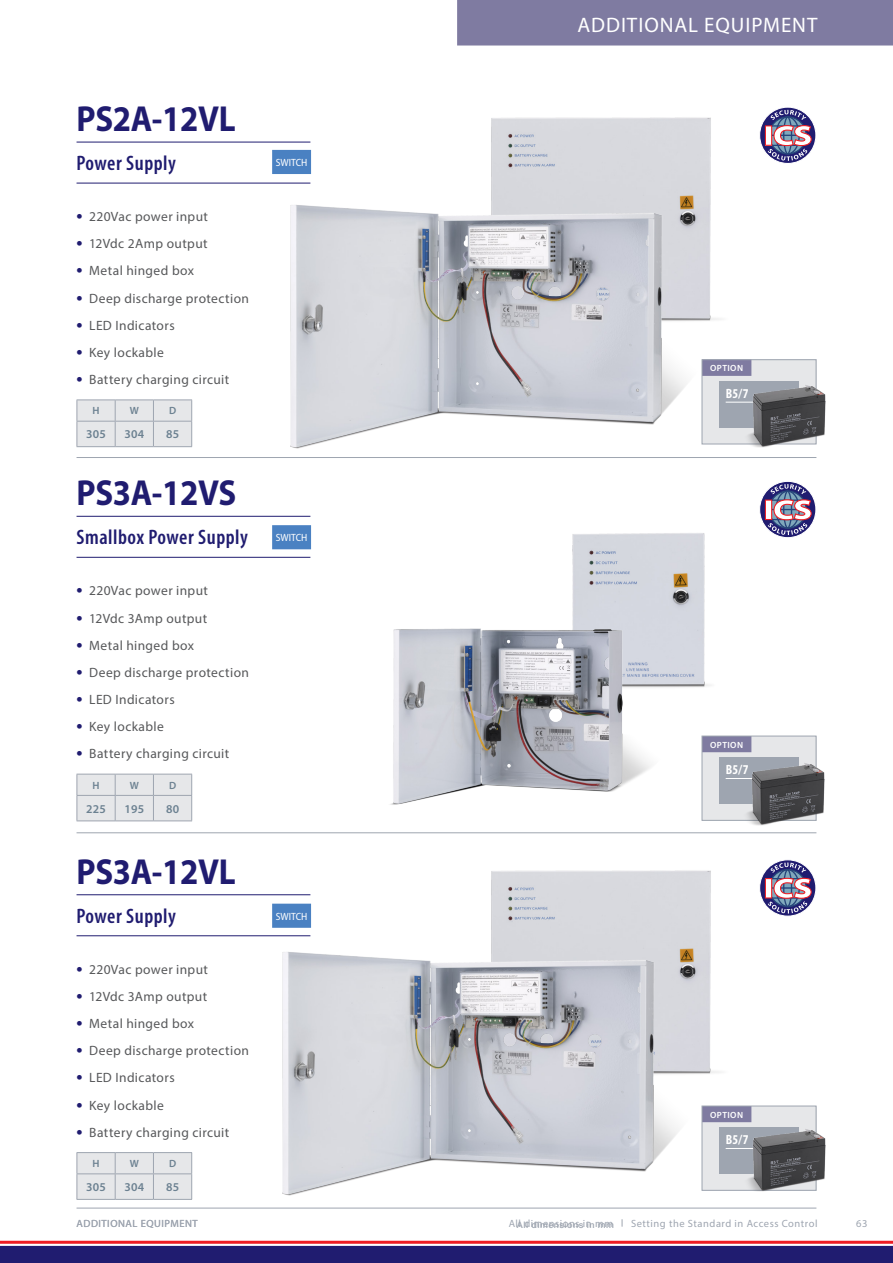
<style>
.page{position:relative;width:893px;height:1263px;background:#fff}
.page>*{position:absolute;margin:0;border:0;box-sizing:border-box;transform-origin:0 0}
.t1{font:700 36.3px "Myriad Pro";letter-spacing:-.01em;color:#201c70;scale:.91 1}
.t2{font:600 condensed 21px "Myriad Pro";letter-spacing:.025em;color:#201c70}
.t3{font:21px "Myriad Pro";letter-spacing:.045em;color:#fff}
.t4{font:13.5px "Myriad Pro";letter-spacing:.025em;color:#57585a}
.t5{font:700 condensed 13.5px "Myriad Pro";color:#fff}
.t6{font:600 12px "Myriad Pro";letter-spacing:.025em;color:#6c8191}
.t7{font:10.5px "Myriad Pro";letter-spacing:.05em;color:#9ea5b0}
.t8{font:semi-condensed 10.5px "Myriad Pro";color:#fff}
.t9{font:600 10.5px "Myriad Pro";color:#6c8191}
.t10{font:600 9px "Myriad Pro";letter-spacing:.045em;color:#fff}
.t11{font:500 9px "Helvetica Neue LT Std";letter-spacing:.05em;color:#9ea5b0}
.s1{font-weight:700;font-size:18px;color:#201c70}
</style>
<div class="page">
<hr style="left:77px;top:1208px;width:739px;height:1px;background:#9ea5b0">
<div style="left:457px;top:0;width:436px;height:46px;background:#7f7ba1"></div>
<hr style="left:77px;top:457px;width:739px;height:1px;background:#9ea5b0">
<hr style="left:77px;top:832px;width:739px;height:1px;background:#9ea5b0">
<div style="left:491px;top:870px;width:220px;height:64px;background:#d8d9de"></div>
<div style="left:491px;top:117px;width:220px;height:70px;background:#d8d9de"></div>
<img style="left:273px;top:934px;width:448px;height:275px">
<img style="left:290px;top:187px;width:440px;height:262px">
<hr style="left:77px;top:894px;width:233px;height:1px;background:#201c70">
<hr style="left:77px;top:935px;width:233px;height:1px;background:#201c70">
<svg style="left:759px;top:859px;width:57px;height:58px"></svg>
<svg style="left:77px;top:1153px;width:115px;height:46px;background:#e2e3e5"></svg>
<hr style="left:77px;top:1199px;width:38px;height:1px;background:#9ea5b0">
<hr style="left:115px;top:1199px;width:38px;height:1px;background:#9ea5b0">
<hr style="left:153px;top:1199px;width:39px;height:1px;background:#9ea5b0">
<hr style="left:77px;top:1152px;width:38px;height:1px;background:#9ea5b0">
<hr style="left:115px;top:1152px;width:38px;height:1px;background:#9ea5b0">
<hr style="left:153px;top:1152px;width:39px;height:1px;background:#9ea5b0">
<hr style="left:77px;top:142px;width:233px;height:1px;background:#201c70">
<hr style="left:77px;top:183px;width:233px;height:1px;background:#201c70">
<svg style="left:759px;top:107px;width:57px;height:57px"></svg>
<svg style="left:77px;top:400px;width:115px;height:46px;background:#e1e3e5"></svg>
<hr style="left:77px;top:446px;width:38px;height:1px;background:#9ea5b0">
<hr style="left:115px;top:446px;width:38px;height:1px;background:#9ea5b0">
<hr style="left:153px;top:446px;width:39px;height:1px;background:#9ea5b0">
<hr style="left:77px;top:399px;width:38px;height:1px;background:#9ea5b0">
<hr style="left:115px;top:399px;width:38px;height:1px;background:#9ea5b0">
<hr style="left:153px;top:399px;width:39px;height:1px;background:#9ea5b0">
<img style="left:572px;top:533px;width:139px;height:155px">
<img style="left:390px;top:615px;width:293px;height:190px">
<hr style="left:77px;top:516px;width:233px;height:1px;background:#201c70">
<hr style="left:77px;top:557px;width:233px;height:1px;background:#201c70">
<svg style="left:759px;top:481px;width:57px;height:57px"></svg>
<div style="left:77px;top:775px;width:115px;height:45px;background:#e6e7e9"></div>
<hr style="left:77px;top:820px;width:38px;height:1px;background:#9ea5b0">
<hr style="left:115px;top:820px;width:38px;height:1px;background:#9ea5b0">
<hr style="left:153px;top:820px;width:39px;height:1px;background:#9ea5b0">
<hr style="left:77px;top:774px;width:38px;height:1px;background:#9ea5b0">
<hr style="left:115px;top:774px;width:38px;height:1px;background:#9ea5b0">
<hr style="left:153px;top:774px;width:39px;height:1px;background:#9ea5b0">
<div style="left:273px;top:526px;width:37px;height:23px;background:#4a81c2"></div>
<div style="left:272px;top:525px;width:39px;height:24px;border:2px solid #4a81c2"></div>
<div style="left:702px;top:1106px;width:114px;height:84px;background:#e6e7e9"></div>
<div style="left:702px;top:1106px;width:49px;height:16px;background:#7f7ba1"></div>
<div style="left:702px;top:1106px;width:114px;height:85px;border:1px solid #9ea5b0"></div>
<div style="left:719px;top:1127px;width:80px;height:47px;background:#9ea5b0"></div>
<hr style="left:726px;top:1148px;width:66px;height:1px;background:#fff">
<div style="left:702px;top:360px;width:114px;height:84px;background:#e6e7e9"></div>
<div style="left:702px;top:360px;width:49px;height:16px;background:#7f7ba1"></div>
<div style="left:702px;top:359px;width:114px;height:85px;border:1px solid #9ea5b0"></div>
<div style="left:719px;top:381px;width:80px;height:47px;background:#9ea5b0"></div>
<hr style="left:726px;top:402px;width:66px;height:1px;background:#fff">
<img style="left:743px;top:1128px;width:83px;height:64px">
<img style="left:743px;top:383px;width:83px;height:65px">
<div style="left:702px;top:736px;width:114px;height:84px;background:#e6e7e9"></div>
<div style="left:702px;top:736px;width:49px;height:16px;background:#7f7ba1"></div>
<div style="left:702px;top:736px;width:114px;height:85px;border:1px solid #9ea5b0"></div>
<div style="left:719px;top:757px;width:80px;height:47px;background:#9ea5b0"></div>
<hr style="left:726px;top:778px;width:66px;height:1px;background:#fff">
<img style="left:743px;top:762px;width:82px;height:64px">
<div style="left:273px;top:904px;width:37px;height:23px;background:#4a81c2"></div>
<div style="left:272px;top:904px;width:39px;height:24px;border:2px solid #4a81c2"></div>
<div style="left:273px;top:151px;width:37px;height:22px;background:#4a81c2"></div>
<div style="left:272px;top:150px;width:39px;height:24px;border:2px solid #4a81c2"></div>
<hr style="left:0;top:1241px;width:893px;height:3px;background:#ee1d23">
<div style="left:0;top:1246px;width:893px;height:17px;background:#201c70"></div>
<h1 class="t1" style="left:77px;top:95px;width:176px">PS2A-12VL</h1>
<h2 class="t2" style="left:77px;top:151px;width:101px">Power Supply</h2>
<p class="t4" style="left:77px;top:208px;width:133px"><span class="s1">•</span> 220Vac power input</p>
<p class="t4" style="left:77px;top:235px;width:133px"><span class="s1">•</span> 12Vdc 2Amp output</p>
<p class="t4" style="left:77px;top:263px;width:119px"><span class="s1">•</span> Metal hinged box</p>
<p class="t4" style="left:77px;top:290px;width:174px"><span class="s1">•</span> Deep discharge protection</p>
<p class="t4" style="left:77px;top:317px;width:100px"><span class="s1">•</span> LED Indicators</p>
<p class="t4" style="left:77px;top:344px;width:89px"><span class="s1">•</span> Key lockable</p>
<p class="t4" style="left:77px;top:371px;width:154px"><span class="s1">•</span> Battery charging circuit</p>
<p class="t9" style="left:93px;top:404px;width:9px">H</p>
<p class="t9" style="left:130px;top:404px;width:11px">W</p>
<p class="t9" style="left:169px;top:404px;width:9px">D</p>
<p class="t6" style="left:86px;top:427px;width:21px">305</p>
<p class="t6" style="left:124px;top:427px;width:21px">304</p>
<p class="t6" style="left:166px;top:427px;width:15px">85</p>
<h1 class="t1" style="left:77px;top:469px;width:177px">PS3A-12VS</h1>
<h2 class="t2" style="left:77px;top:526px;width:173px">Smallbox Power Supply</h2>
<p class="t4" style="left:77px;top:583px;width:133px"><span class="s1">•</span> 220Vac power input</p>
<p class="t4" style="left:77px;top:610px;width:132px"><span class="s1">•</span> 12Vdc 3Amp output</p>
<p class="t4" style="left:77px;top:637px;width:119px"><span class="s1">•</span> Metal hinged box</p>
<p class="t4" style="left:77px;top:664px;width:174px"><span class="s1">•</span> Deep discharge protection</p>
<p class="t4" style="left:77px;top:691px;width:100px"><span class="s1">•</span> LED Indicators</p>
<p class="t4" style="left:77px;top:718px;width:89px"><span class="s1">•</span> Key lockable</p>
<p class="t4" style="left:77px;top:745px;width:154px"><span class="s1">•</span> Battery charging circuit</p>
<p class="t9" style="left:93px;top:778px;width:9px">H</p>
<p class="t9" style="left:130px;top:778px;width:11px">W</p>
<p class="t9" style="left:169px;top:778px;width:9px">D</p>
<p class="t6" style="left:86px;top:801px;width:21px">225</p>
<p class="t6" style="left:124px;top:801px;width:21px">195</p>
<p class="t6" style="left:166px;top:801px;width:15px">80</p>
<h1 class="t1" style="left:77px;top:848px;width:176px">PS3A-12VL</h1>
<h2 class="t2" style="left:77px;top:904px;width:101px">Power Supply</h2>
<p class="t4" style="left:77px;top:961px;width:133px"><span class="s1">•</span> 220Vac power input</p>
<p class="t4" style="left:77px;top:988px;width:132px"><span class="s1">•</span> 12Vdc 3Amp output</p>
<p class="t4" style="left:77px;top:1015px;width:119px"><span class="s1">•</span> Metal hinged box</p>
<p class="t4" style="left:77px;top:1042px;width:174px"><span class="s1">•</span> Deep discharge protection</p>
<p class="t4" style="left:77px;top:1069px;width:100px"><span class="s1">•</span> LED Indicators</p>
<p class="t4" style="left:77px;top:1097px;width:89px"><span class="s1">•</span> Key lockable</p>
<p class="t4" style="left:77px;top:1124px;width:154px"><span class="s1">•</span> Battery charging circuit</p>
<p class="t9" style="left:93px;top:1157px;width:9px">H</p>
<p class="t9" style="left:130px;top:1157px;width:11px">W</p>
<p class="t9" style="left:169px;top:1157px;width:9px">D</p>
<p class="t6" style="left:86px;top:1179px;width:21px">305</p>
<p class="t6" style="left:124px;top:1179px;width:21px">304</p>
<p class="t6" style="left:166px;top:1179px;width:15px">85</p>
<p class="t8" style="left:276px;top:157px;width:33px">SWITCH</p>
<p class="t8" style="left:276px;top:532px;width:33px">SWITCH</p>
<p class="t8" style="left:276px;top:910px;width:33px">SWITCH</p>
<h2 class="t3" style="left:577px;top:12px;width:242px">ADDITIONAL EQUIPMENT</h2>
<p class="t10" style="left:710px;top:362px;width:34px">OPTION</p>
<p class="t5" style="left:726px;top:385px;width:24px">B5/7</p>
<p class="t10" style="left:710px;top:739px;width:34px">OPTION</p>
<p class="t5" style="left:726px;top:761px;width:24px">B5/7</p>
<p class="t10" style="left:710px;top:1109px;width:34px">OPTION</p>
<p class="t5" style="left:726px;top:1131px;width:24px">B5/7</p>
<p class="t7" style="left:77px;top:1217px;width:123px">ADDITIONAL EQUIPMENT</p>
<p class="t7" style="left:509px;top:1217px;width:106px">All dimensions in mm</p>
<p class="t11" style="left:517px;top:1219px;width:99px">All dimensions in mm</p>
<p class="t7" style="left:631px;top:1217px;width:188px">Setting the Standard in Access Control</p>
<p class="t7" style="left:856px;top:1217px;width:13px">63</p>
</div>
